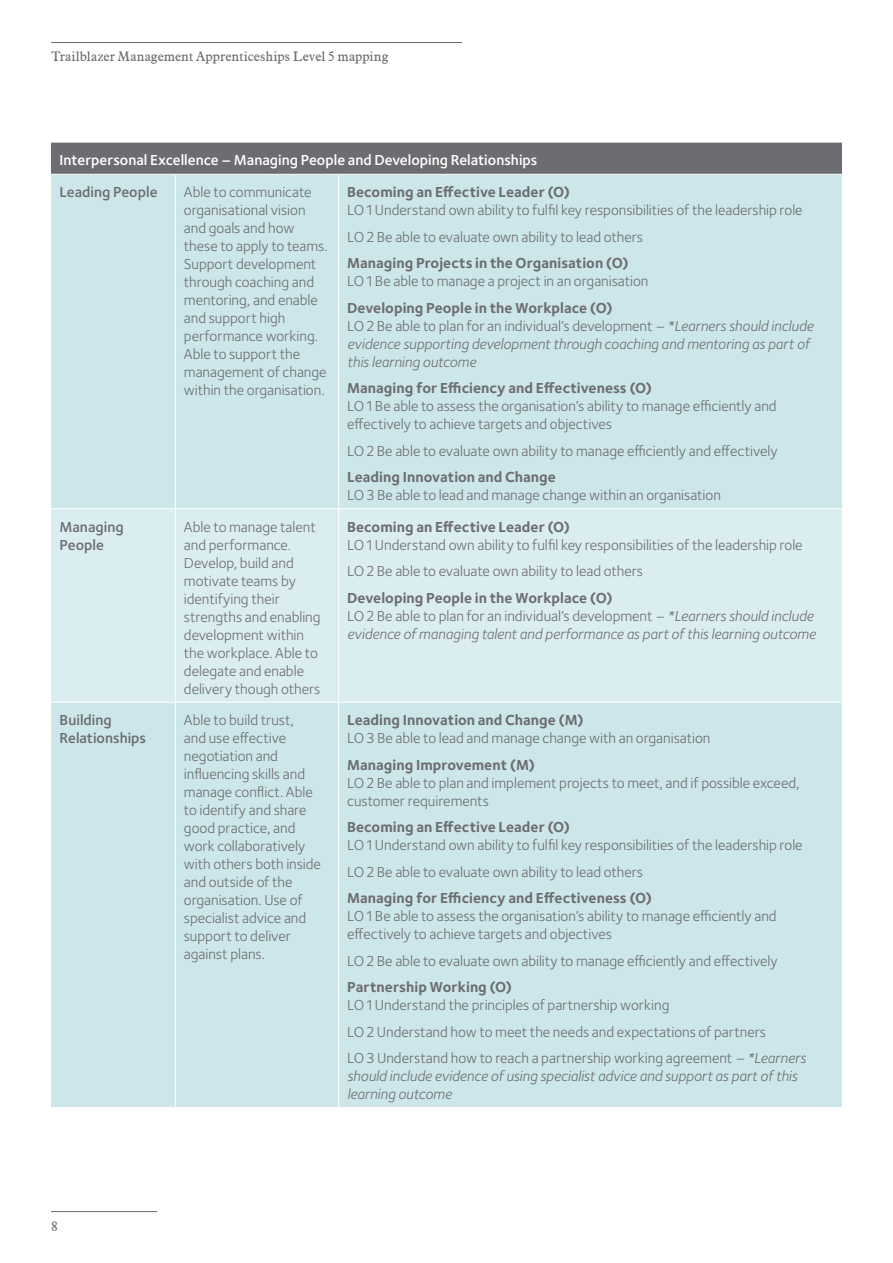
<style>
.page{position:relative;width:893px;height:1263px;background:#fff}
.page>*{position:absolute;margin:0;border:0;box-sizing:border-box;transform-origin:0 0}
._3_body{font:15px/18px "Foundry Sterling";letter-spacing:-.005em;color:#6c6d70}
._2_italic{font:15px/18px "Foundry Sterling";color:#6c6d70}
._3_body-2{font:italic 15px/18px "Foundry Sterling";letter-spacing:-.005em;color:#6c6d70}
._1{font:700 15px "Foundry Sterling";letter-spacing:.005em;color:#6c6d70}
._2_italic-2{font:600 15px "Foundry Sterling";color:#fff}
._2_italic-3{font:600 15px/18px "Foundry Sterling";color:#6c6d70}
.t1{font:13.5px "Aldine 721 BT";letter-spacing:.005em;color:#6c6d70}
.s1{font-style:normal}
</style>
<div class="page">
<hr style="left:51px;top:42px;width:411px;height:1px;background:#6c6d70">
<hr style="left:51px;top:1211px;width:106px;height:1px;background:#6c6d70">
<div style="left:51px;top:142px;width:791px;height:32px;background:#6c6d70"></div>
<div style="left:51px;top:175px;width:791px;height:932px;background:#cce6ea"></div>
<div style="left:51px;top:509px;width:791px;height:193px;background:#daedf0"></div>
<hr style="left:51px;top:142px;width:124px;height:1px;background:#fff">
<hr style="left:175px;top:142px;width:164px;height:1px;background:#fff">
<hr style="left:339px;top:142px;width:503px;height:1px;background:#fff">
<hr style="left:175px;top:175px;width:1px;height:333px;background:#fff">
<hr style="left:338px;top:175px;width:1px;height:333px;background:#fff">
<hr style="left:51px;top:508px;width:124px;height:1px;background:#fff">
<hr style="left:175px;top:508px;width:164px;height:1px;background:#fff">
<hr style="left:175px;top:509px;width:1px;height:193px;background:#fff">
<hr style="left:339px;top:508px;width:503px;height:1px;background:#fff">
<hr style="left:338px;top:509px;width:1px;height:193px;background:#fff">
<hr style="left:51px;top:702px;width:124px;height:1px;background:#fff">
<hr style="left:175px;top:702px;width:164px;height:1px;background:#fff">
<hr style="left:175px;top:702px;width:1px;height:405px;background:#fff">
<hr style="left:339px;top:702px;width:503px;height:1px;background:#fff">
<hr style="left:338px;top:702px;width:1px;height:405px;background:#fff">
<p class="t1" style="left:51px;top:48px;width:339px">Trailblazer Management Apprenticeships Level 5 mapping</p>
<p class="_2_italic-2" style="left:60px;top:151px;width:479px">Interpersonal Excellence – Managing People and Developing Relationships</p>
<p class="_2_italic-3" style="left:60px;top:184px;width:100px">Leading People</p>
<p class="_2_italic" style="left:184px;top:183px;width:145px">Able to communicate organisational vision and goals and how these to apply to teams.<br>Support development through coaching and mentoring, and enable and support high performance working.<br>Able to support the management of change within the organisation.</p>
<p class="_1" style="left:347px;top:183px;width:225px">Becoming an Effective Leader (O)</p>
<p class="_3_body" style="left:347px;top:201px;width:457px">LO 1 Understand own ability to fulfil key responsibilities of the leadership role</p>
<p class="_3_body" style="left:347px;top:228px;width:297px">LO 2 Be able to evaluate own ability to lead others</p>
<p class="_1" style="left:347px;top:254px;width:283px">Managing Projects in the Organisation (O)</p>
<p class="_3_body" style="left:347px;top:272px;width:303px">LO 1 Be able to manage a project in an organisation</p>
<p class="_1" style="left:347px;top:299px;width:267px">Developing People in the Workplace (O)</p>
<p class="_3_body-2" style="left:347px;top:317px;width:468px"><span class="s1">LO 2 Be able to plan for an individual’s development</span> – *Learners should include evidence supporting development through coaching and mentoring as part of this learning outcome</p>
<p class="_1" style="left:347px;top:379px;width:307px">Managing for Efficiency and Effectiveness (O)</p>
<p class="_3_body" style="left:347px;top:397px;width:431px">LO 1 Be able to assess the organisation’s ability to manage efficiently and effectively to achieve targets and objectives</p>
<p class="_3_body" style="left:347px;top:442px;width:432px">LO 2 Be able to evaluate own ability to manage efficiently and effectively</p>
<p class="_1" style="left:347px;top:468px;width:210px">Leading Innovation and Change</p>
<p class="_3_body" style="left:347px;top:486px;width:375px">LO 3 Be able to lead and manage change within an organisation</p>
<p class="_2_italic-3" style="left:60px;top:518px;width:66px">Managing<br>People</p>
<p class="_2_italic" style="left:184px;top:518px;width:138px">Able to manage talent and performance.<br>Develop, build and motivate teams by identifying their strengths and enabling development within the workplace. Able to delegate and enable delivery though others</p>
<p class="_1" style="left:347px;top:518px;width:225px">Becoming an Effective Leader (O)</p>
<p class="_3_body" style="left:347px;top:536px;width:457px">LO 1 Understand own ability to fulfil key responsibilities of the leadership role</p>
<p class="_3_body" style="left:347px;top:562px;width:297px">LO 2 Be able to evaluate own ability to lead others</p>
<p class="_1" style="left:347px;top:589px;width:267px">Developing People in the Workplace (O)</p>
<p class="_3_body-2" style="left:347px;top:606px;width:470px"><span class="s1">LO 2 Be able to plan for an individual’s development</span> – *Learners should include evidence of managing talent and performance as part of this learning outcome</p>
<p class="_2_italic-3" style="left:60px;top:711px;width:88px">Building<br>Relationships</p>
<p class="_2_italic" style="left:184px;top:711px;width:139px">Able to build trust,<br>and use effective negotiation and influencing skills and manage conflict. Able to identify and share good practice, and work collaboratively with others both inside and outside of the organisation. Use of specialist advice and support to deliver against plans.</p>
<p class="_1" style="left:347px;top:711px;width:238px">Leading Innovation and Change (M)</p>
<p class="_3_body" style="left:347px;top:729px;width:365px">LO 3 Be able to lead and manage change with an organisation</p>
<p class="_1" style="left:347px;top:756px;width:189px">Managing Improvement (M)</p>
<p class="_3_body" style="left:347px;top:774px;width:454px">LO 2 Be able to plan and implement projects to meet, and if possible exceed, customer requirements</p>
<p class="_1" style="left:347px;top:818px;width:225px">Becoming an Effective Leader (O)</p>
<p class="_3_body" style="left:347px;top:836px;width:457px">LO 1 Understand own ability to fulfil key responsibilities of the leadership role</p>
<p class="_3_body" style="left:347px;top:863px;width:297px">LO 2 Be able to evaluate own ability to lead others</p>
<p class="_1" style="left:347px;top:889px;width:307px">Managing for Efficiency and Effectiveness (O)</p>
<p class="_3_body" style="left:347px;top:907px;width:431px">LO 1 Be able to assess the organisation’s ability to manage efficiently and effectively to achieve targets and objectives</p>
<p class="_3_body" style="left:347px;top:952px;width:432px">LO 2 Be able to evaluate own ability to manage efficiently and effectively</p>
<p class="_1" style="left:347px;top:978px;width:167px">Partnership Working (O)</p>
<p class="_3_body" style="left:347px;top:996px;width:324px">LO 1 Understand the principles of partnership working</p>
<p class="_3_body" style="left:347px;top:1023px;width:420px">LO 2 Understand how to meet the needs and expectations of partners</p>
<p class="_3_body-2" style="left:347px;top:1049px;width:460px"><span class="s1">LO 3 Understand how to reach a partnership working agreement</span> – *Learners should include evidence of using specialist advice and support as part of this learning outcome</p>
<p class="t1" style="left:51px;top:1218px;width:8px">8</p>
</div>
